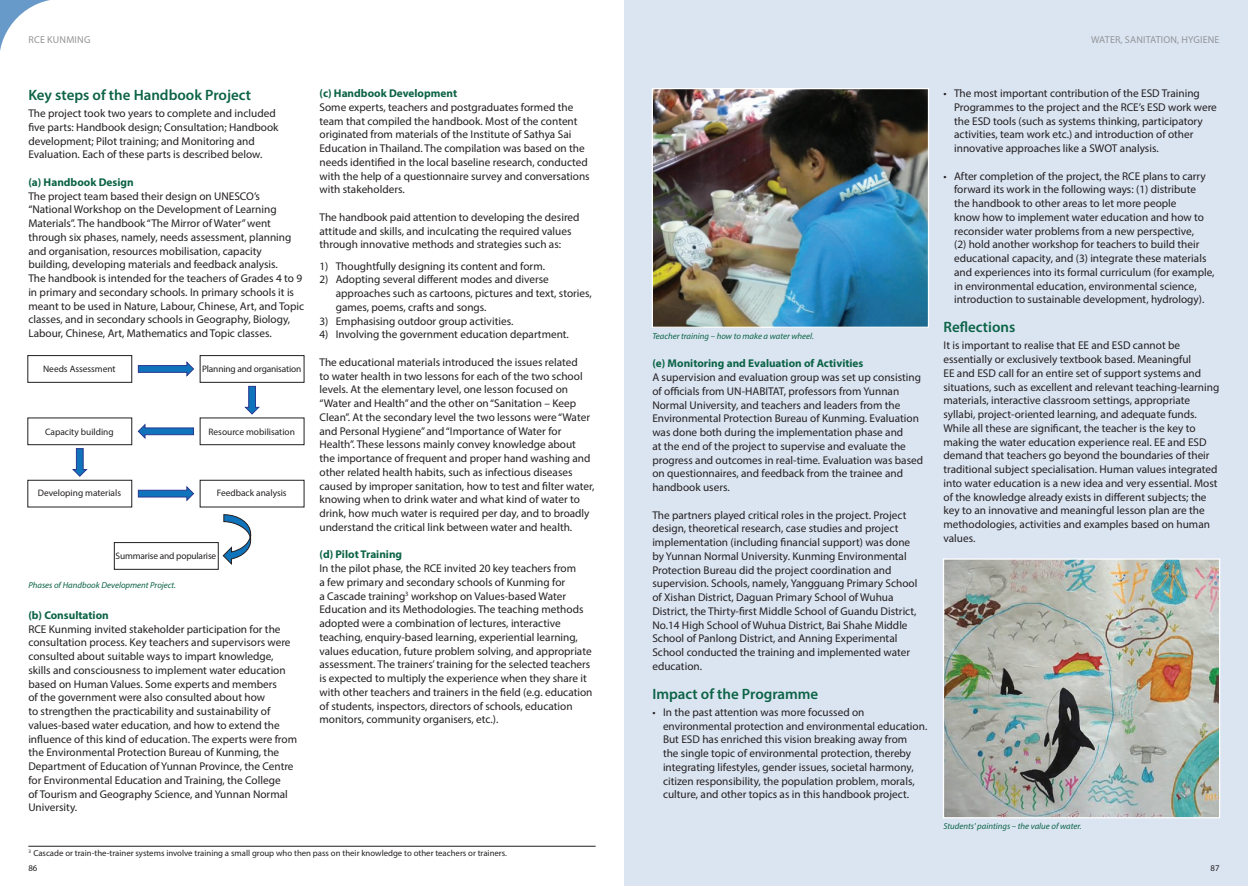
<style>
.page{position:relative;width:1248px;height:886px;background:#fff}
.page>*{position:absolute;margin:0;border:0;box-sizing:border-box;transform-origin:0 0}
.t1{font:600 15px "Myriad Pro";color:#0c6346}
.t2{font:11.25px/13.8px "Myriad Pro";color:#231f20}
.t3{font:700 11.25px "Myriad Pro";color:#0c6346}
.t4{font:10px "Myriad Pro";letter-spacing:.02em;color:#939598}
.t5{font:9.38px "Myriad Pro";color:#231f20}
.t6{font:8.75px "Myriad Pro";color:#231f20}
.t7{font:italic 8.75px "Myriad Pro";color:#0c6346}
</style>
<div class="page">
<svg style="left:0;top:0;width:50px;height:51px"></svg>
<div style="left:624px;top:0;width:623px;height:886px;background:#dbe5f2"></div>
<hr style="left:28px;top:846px;width:567px;height:1px;background:#231f20">
<div style="left:28px;top:355px;width:104px;height:28px;border:1px solid #231f20"></div>
<div style="left:28px;top:418px;width:104px;height:27px;border:1px solid #231f20"></div>
<div style="left:28px;top:480px;width:104px;height:27px;border:1px solid #231f20"></div>
<div style="left:200px;top:480px;width:104px;height:27px;border:1px solid #231f20"></div>
<div style="left:114px;top:542px;width:104px;height:28px;border:1px solid #231f20"></div>
<div style="left:200px;top:418px;width:104px;height:27px;border:1px solid #231f20"></div>
<div style="left:200px;top:355px;width:104px;height:28px;border:1px solid #231f20"></div>
<svg style="left:137px;top:423px;width:57px;height:16px"></svg>
<svg style="left:138px;top:361px;width:56px;height:16px"></svg>
<svg style="left:138px;top:486px;width:56px;height:16px"></svg>
<svg style="left:72px;top:448px;width:16px;height:29px"></svg>
<svg style="left:244px;top:386px;width:16px;height:29px"></svg>
<svg style="left:222px;top:514px;width:29px;height:51px"></svg>
<img style="left:653px;top:90px;width:274px;height:236px">
<div style="left:651px;top:88px;width:278px;height:240px;border:1px solid #fff"></div>
<img style="left:944px;top:560px;width:274px;height:256px">
<div style="left:942px;top:558px;width:278px;height:260px;border:1px solid #fff"></div>
<p class="t4" style="left:28px;top:33px;width:63px">RCE KUNMING</p>
<p class="t4" style="left:1091px;top:33px;width:130px">WATER, SANITATION, HYGIENE</p>
<p class="t1" style="left:28px;top:85px;width:224px">Key steps of the Handbook Project</p>
<p class="t2" style="left:28px;top:106px;width:251px">The project took two years to complete and included five parts: Handbook design; Consultation; Handbook development; Pilot training; and Monitoring and Evaluation. Each of these parts is described below.</p>
<p class="t3" style="left:28px;top:175px;width:107px">(a) Handbook Design</p>
<p class="t2" style="left:28px;top:189px;width:264px">The project team based their design on UNESCO’s “National Workshop on the Development of Learning Materials”. The handbook “The Mirror of Water” went through six phases, namely, needs assessment, planning and organisation, resources mobilisation, capacity building, developing materials and feedback analysis.</p>
<p class="t2" style="left:28px;top:271px;width:277px">The handbook is intended for the teachers of Grades 4 to 9 in primary and secondary schools. In primary schools it is meant to be used in Nature, Labour, Chinese, Art, and Topic classes, and in secondary schools in Geography, Biology, Labour, Chinese, Art, Mathematics and Topic classes.</p>
<p class="t5" style="left:43px;top:363px;width:74px">Needs Assessment</p>
<p class="t3" style="left:319px;top:86px;width:139px">(c) Handbook Development</p>
<p class="t2" style="left:319px;top:100px;width:272px">Some experts, teachers and postgraduates formed the team that compiled the handbook. Most of the content originated from materials of the Institute of Sathya Sai Education in Thailand. The compilation was based on the needs identified in the local baseline research, conducted with the help of a questionnaire survey and conversations with stakeholders.</p>
<p class="t2" style="left:319px;top:210px;width:261px">The handbook paid attention to developing the desired attitude and skills, and inculcating the required values through innovative methods and strategies such as:</p>
<p class="t2" style="left:319px;top:259px;width:227px">1) Thoughtfully designing its content and form.</p>
<p class="t2" style="left:336px;top:272px;width:257px;text-indent:-16px">2) Adopting several different modes and diverse approaches such as cartoons, pictures and text, stories, games, poems, crafts and songs.</p>
<p class="t2" style="left:319px;top:314px;width:195px">3) Emphasising outdoor group activities.</p>
<p class="t2" style="left:319px;top:327px;width:251px">4) Involving the government education department.</p>
<p class="t2" style="left:319px;top:355px;width:276px">The educational materials introduced the issues related<br>to water health in two lessons for each of the two school levels. At the elementary level, one lesson focused on “Water and Health” and the other on “Sanitation – Keep Clean”. At the secondary level the two lessons were “Water and Personal Hygiene” and “Importance of Water for Health”. These lessons mainly convey knowledge about<br>the importance of frequent and proper hand washing and other related health habits, such as infectious diseases caused by improper sanitation, how to test and filter water, knowing when to drink water and what kind of water to drink, how much water is required per day, and to broadly understand the critical link between water and health.</p>
<p class="t3" style="left:319px;top:547px;width:84px">(d) Pilot Training</p>
<p class="t2" style="left:319px;top:561px;width:274px">In the pilot phase, the RCE invited 20 key teachers from<br>a few primary and secondary schools of Kunming for<br>a Cascade training<sup>3</sup> workshop on Values-based Water Education and its Methodologies. The teaching methods adopted were a combination of lectures, interactive teaching, enquiry-based learning, experiential learning, values education, future problem solving, and appropriate assessment. The trainers’ training for the selected teachers is expected to multiply the experience when they share it with other teachers and trainers in the field (e.g. education of students, inspectors, directors of schools, education monitors, community organisers, etc.).</p>
<p class="t5" style="left:202px;top:363px;width:101px">Planning and organisation</p>
<p class="t5" style="left:45px;top:426px;width:70px">Capacity building</p>
<p class="t5" style="left:208px;top:426px;width:88px">Resource mobilisation</p>
<p class="t5" style="left:38px;top:487px;width:85px">Developing materials</p>
<p class="t5" style="left:217px;top:487px;width:71px">Feedback analysis</p>
<p class="t5" style="left:116px;top:550px;width:102px">Summarise and popularise</p>
<p class="t7" style="left:28px;top:579px;width:149px">Phases of Handbook Development Project.</p>
<p class="t3" style="left:28px;top:608px;width:82px">(b) Consultation</p>
<p class="t2" style="left:28px;top:622px;width:270px">RCE Kunming invited stakeholder participation for the consultation process. Key teachers and supervisors were consulted about suitable ways to impart knowledge, skills and consciousness to implement water education based on Human Values. Some experts and members<br>of the government were also consulted about how<br>to strengthen the practicability and sustainability of values-based water education, and how to extend the influence of this kind of education. The experts were from the Environmental Protection Bureau of Kunming, the Department of Education of Yunnan Province, the Centre for Environmental Education and Training, the College<br>of Tourism and Geography Science, and Yunnan Normal University.</p>
<p class="t6" style="left:28px;top:847px;width:480px"><sup>3</sup> Cascade or train-the-trainer systems involve training a small group who then pass on their knowledge to other teachers or trainers.</p>
<p class="t6" style="left:28px;top:863px;width:10px">86</p>
<p class="t7" style="left:652px;top:330px;width:163px">Teacher training – how to make a water wheel.</p>
<p class="t3" style="left:652px;top:356px;width:213px">(e) Monitoring and Evaluation of Activities</p>
<p class="t2" style="left:652px;top:370px;width:272px">A supervision and evaluation group was set up consisting of officials from UN-HABITAT, professors from Yunnan Normal University, and teachers and leaders from the Environmental Protection Bureau of Kunming. Evaluation was done both during the implementation phase and<br>at the end of the project to supervise and evaluate the progress and outcomes in real-time. Evaluation was based on questionnaires, and feedback from the trainee and handbook users.</p>
<p class="t2" style="left:652px;top:508px;width:266px">The partners played critical roles in the project. Project design, theoretical research, case studies and project implementation (including financial support) was done by Yunnan Normal University. Kunming Environmental Protection Bureau did the project coordination and supervision. Schools, namely, Yangguang Primary School of Xishan District, Daguan Primary School of Wuhua District, the Thirty-first Middle School of Guandu District, No.14 High School of Wuhua District, Bai Shahe Middle School of Panlong District, and Anning Experimental School conducted the training and implemented water education.</p>
<p class="t1" style="left:652px;top:684px;width:167px">Impact of the Programme</p>
<p class="t2" style="left:663px;top:705px;width:266px;text-indent:-11px">• In the past attention was more focussed on environmental protection and environmental education.<br>But ESD has enriched this vision breaking away from<br>the single topic of environmental protection, thereby integrating lifestyles, gender issues, societal harmony, citizen responsibility, the population problem, morals, culture, and other topics as in this handbook project.</p>
<p class="t2" style="left:954px;top:86px;width:264px;text-indent:-11px">• The most important contribution of the ESD Training Programmes to the project and the RCE’s ESD work were the ESD tools (such as systems thinking, participatory activities, team work etc.) and introduction of other innovative approaches like a SWOT analysis.</p>
<p class="t2" style="left:954px;top:169px;width:262px;text-indent:-11px">• After completion of the project, the RCE plans to carry forward its work in the following ways: (1) distribute<br>the handbook to other areas to let more people<br>know how to implement water education and how to reconsider water problems from a new perspective,<br>(2) hold another workshop for teachers to build their educational capacity, and (3) integrate these materials and experiences into its formal curriculum (for example, in environmental education, environmental science, introduction to sustainable development, hydrology).</p>
<p class="t1" style="left:943px;top:317px;width:73px">Reflections</p>
<p class="t2" style="left:943px;top:338px;width:277px">It is important to realise that EE and ESD cannot be essentially or exclusively textbook based. Meaningful<br>EE and ESD call for an entire set of support systems and situations, such as excellent and relevant teaching-learning materials, interactive classroom settings, appropriate syllabi, project-oriented learning, and adequate funds.<br>While all these are significant, the teacher is the key to making the water education experience real. EE and ESD demand that teachers go beyond the boundaries of their traditional subject specialisation. Human values integrated into water education is a new idea and very essential. Most of the knowledge already exists in different subjects; the key to an innovative and meaningful lesson plan are the methodologies, activities and examples based on human values.</p>
<p class="t7" style="left:943px;top:821px;width:140px">Students' paintings – the value of water.</p>
<p class="t6" style="left:1210px;top:863px;width:10px">87</p>
</div>
